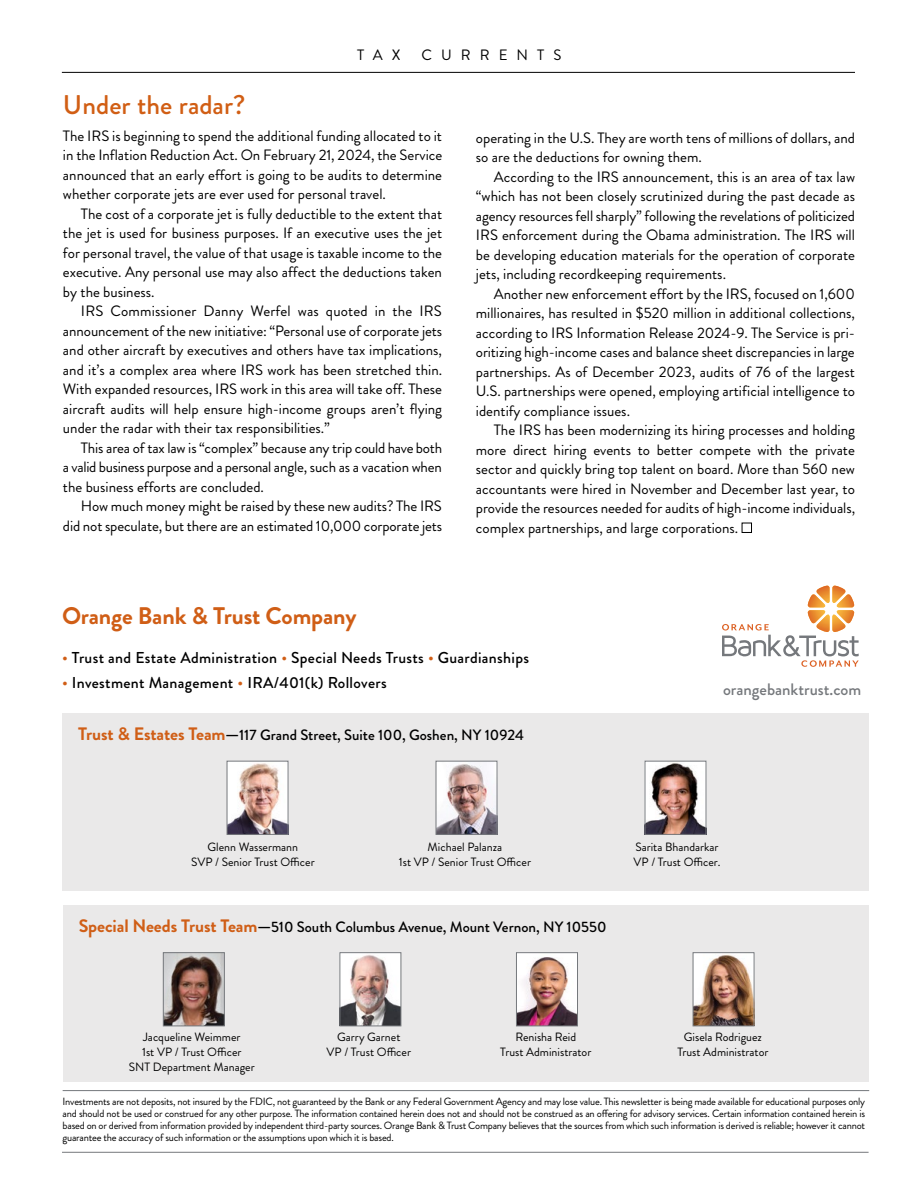
<style>
.page{position:relative;width:918px;height:1188px;background:#fff}
.page>*{position:absolute;margin:0;border:0;box-sizing:border-box;transform-origin:0 0}
.Orange_p_4_headlines{font:500 27px "Brandon Grotesque";color:#d15e14}
.t1{font:700 24px "Brandon Grotesque";letter-spacing:-.005em;color:#d05e16}
.t2{font:500 16.65px "Brandon Grotesque";color:#75787c}
.t3{font:500 15.75px "Brandon Grotesque";letter-spacing:.02em;color:#000}
.Orange_Body_copy{font:15px/19.5px "Brandon Grotesque";color:#000;text-align:justify}
.Orange_Body_no_indent{font:15px/19.5px "Brandon Grotesque";color:#000;text-align:justify}
.t4{font:500 15px "Brandon Grotesque";color:#000}
.Orange_Page_4_Banner_text{font:15px "Brandon Grotesque";letter-spacing:.6em;color:#000}
.t5{font:12px/15px "Brandon Grotesque";color:#000;text-align:center}
.t6{font:10.5px/12px "Brandon Grotesque";letter-spacing:-.02em;color:#000;text-align:justify}
.s1{color:#d05e16}
.s2{font-weight:700;font-size:18px;color:#d05e16}
.s3{font-weight:700;font-size:18px}
</style>
<div class="page">
<svg style="left:722px;top:590px;width:137px;height:77px"></svg>
<img style="left:832px;top:586px;width:13px;height:17px">
<img style="left:817px;top:586px;width:13px;height:17px">
<img style="left:832px;top:615px;width:13px;height:17px">
<img style="left:817px;top:615px;width:13px;height:17px">
<img style="left:808px;top:594px;width:17px;height:13px">
<img style="left:808px;top:610px;width:17px;height:13px">
<img style="left:837px;top:594px;width:17px;height:13px">
<img style="left:837px;top:610px;width:17px;height:13px">
<hr style="left:62px;top:1152px;width:807px;height:1px;background:#75787c">
<hr style="left:63px;top:1090px;width:806px;height:1px;background:#75787c">
<div style="left:63px;top:905px;width:805px;height:177px;background:#eae9e9"></div>
<img style="left:518px;top:954px;width:58px;height:70px">
<div style="left:516px;top:952px;width:62px;height:74px;border:1px solid #75787c"></div>
<img style="left:695px;top:954px;width:57px;height:70px">
<div style="left:693px;top:952px;width:61px;height:74px;border:1px solid #75787c"></div>
<div style="left:62px;top:713px;width:807px;height:177px;background:#eae9e9"></div>
<img style="left:229px;top:763px;width:57px;height:70px">
<div style="left:227px;top:761px;width:61px;height:74px;border:1px solid #75787c"></div>
<img style="left:438px;top:763px;width:57px;height:70px">
<div style="left:436px;top:761px;width:61px;height:74px;border:1px solid #75787c"></div>
<img style="left:647px;top:763px;width:57px;height:70px">
<div style="left:645px;top:761px;width:61px;height:74px;border:1px solid #75787c"></div>
<img style="left:165px;top:954px;width:58px;height:70px">
<div style="left:163px;top:952px;width:62px;height:74px;border:1px solid #75787c"></div>
<img style="left:342px;top:954px;width:57px;height:70px">
<div style="left:340px;top:952px;width:61px;height:74px;border:1px solid #75787c"></div>
<hr style="left:62px;top:72px;width:793px;height:1px;background:#000">
<div style="left:742px;top:523px;width:10px;height:10px;border:1px solid #000"></div>
<p class="Orange_Page_4_Banner_text" style="left:357px;top:44px;width:45px">TAX</p>
<p class="Orange_Page_4_Banner_text" style="left:422px;top:44px;width:141px">CURRENTS</p>
<p class="Orange_p_4_headlines" style="left:63px;top:86px;width:184px">Under the radar?</p>
<p class="Orange_Body_no_indent" style="left:63px;top:126px;width:381px">The IRS is beginning to spend the additional funding allocated to it in the Inflation Reduction Act. On February 21, 2024, the Service announced that an early effort is going to be audits to determine whether corporate jets are ever used for personal travel.</p>
<p class="Orange_Body_copy" style="left:63px;top:204px;width:381px;text-indent:18px">The cost of a corporate jet is fully deductible to the extent that the jet is used for business purposes. If an executive uses the jet for personal travel, the value of that usage is taxable income to the executive. Any personal use may also affect the deductions taken by the business.</p>
<p class="Orange_Body_copy" style="left:63px;top:301px;width:381px;text-indent:18px">IRS Commissioner Danny Werfel was quoted in the IRS announcement of the new initiative: “Personal use of corporate jets and other aircraft by executives and others have tax implications, and it’s a complex area where IRS work has been stretched thin.<br>With expanded resources, IRS work in this area will take off. These aircraft audits will help ensure high-income groups aren’t flying under the radar with their tax responsibilities.”</p>
<p class="Orange_Body_copy" style="left:63px;top:438px;width:381px;text-indent:18px">This area of tax law is “complex” because any trip could have both a valid business purpose and a personal angle, such as a vacation when the business efforts are concluded.</p>
<p class="Orange_Body_copy" style="left:63px;top:496px;width:381px;text-align:right">How much money might be raised by these new audits? The IRS did not speculate, but there are an estimated 10,000 corporate jets</p>
<p class="Orange_Body_no_indent" style="left:476px;top:128px;width:381px">operating in the U.S. They are worth tens of millions of dollars, and so are the deductions for owning them.</p>
<p class="Orange_Body_copy" style="left:476px;top:167px;width:381px;text-indent:18px">According to the IRS announcement, this is an area of tax law “which has not been closely scrutinized during the past decade as agency resources fell sharply” following the revelations of politicized IRS enforcement during the Obama administration. The IRS will be developing education materials for the operation of corporate jets, including recordkeeping requirements.</p>
<p class="Orange_Body_copy" style="left:476px;top:284px;width:381px;text-indent:18px">Another new enforcement effort by the IRS, focused on 1,600 millionaires, has resulted in $520 million in additional collections, according to IRS Information Release 2024-9. The Service is pri&shy;oritizing high-income cases and balance sheet discrepancies in large partnerships. As of December 2023, audits of 76 of the largest U.S. partnerships were opened, employing artificial intelligence to identify compliance issues.</p>
<p class="Orange_Body_copy" style="left:476px;top:421px;width:381px;text-indent:18px">The IRS has been modernizing its hiring processes and holding more direct hiring events to better compete with the private sector and quickly bring top talent on board. More than 560 new accountants were hired in November and December last year, to provide the resources needed for audits of high-income individuals, complex partnerships, and large corporations.</p>
<p class="t1" style="left:62px;top:599px;width:296px">Orange Bank &amp; Trust Company</p>
<p class="t3" style="left:62px;top:646px;width:469px"><span class="s1">•</span> Trust and Estate Administration <span class="s1">•</span> Special Needs Trusts <span class="s1">•</span> Guardianships</p>
<p class="t3" style="left:62px;top:672px;width:326px"><span class="s1">•</span> Investment Management <span class="s1">•</span> IRA/401(k) Rollovers</p>
<p class="t4" style="left:78px;top:725px;width:447px"><span class="s2">Trust &amp; Estates Team</span><span class="s3">—</span>117 Grand Street, Suite 100, Goshen, NY 10924</p>
<p class="t2" style="left:723px;top:677px;width:140px">orangebanktrust.com</p>
<p class="t5" style="left:191px;top:839px;width:125px">Glenn Wassermann<br>SVP / Senior Trust Officer</p>
<p class="t5" style="left:399px;top:839px;width:134px">Michael Palanza<br>1st VP / Senior Trust Officer</p>
<p class="t5" style="left:634px;top:839px;width:88px;text-align:left">Sarita Bhandarkar<br>VP / Trust Officer.</p>
<p class="t4" style="left:79px;top:916px;width:529px"><span class="s2">Special Needs Trust Team</span><span class="s3">—</span>510 South Columbus Avenue, Mount Vernon, NY 10550</p>
<p class="t5" style="left:129px;top:1030px;width:127px">Jacqueline Weimmer<br>1st VP / Trust Officer<br>SNT Department Manager</p>
<p class="t5" style="left:327px;top:1030px;width:86px">Garry Garnet<br>VP / Trust Officer</p>
<p class="t5" style="left:500px;top:1030px;width:93px">Renisha Reid<br>Trust Administrator</p>
<p class="t5" style="left:677px;top:1030px;width:93px">Gisela Rodriguez<br>Trust Administrator</p>
<p class="t6" style="left:63px;top:1096px;width:804px">Investments are not deposits, not insured by the FDIC, not guaranteed by the Bank or any Federal Government Agency and may lose value. This newsletter is being made available for educational purposes only and should not be used or construed for any other purpose. The information contained herein does not and should not be construed as an offering for advisory services. Certain information contained herein is based on or derived from information provided by independent third-party sources. Orange Bank &amp; Trust Company believes that the sources from which such information is derived is reliable; however it cannot guarantee the accuracy of such information or the assumptions upon which it is based.</p>
</div>
